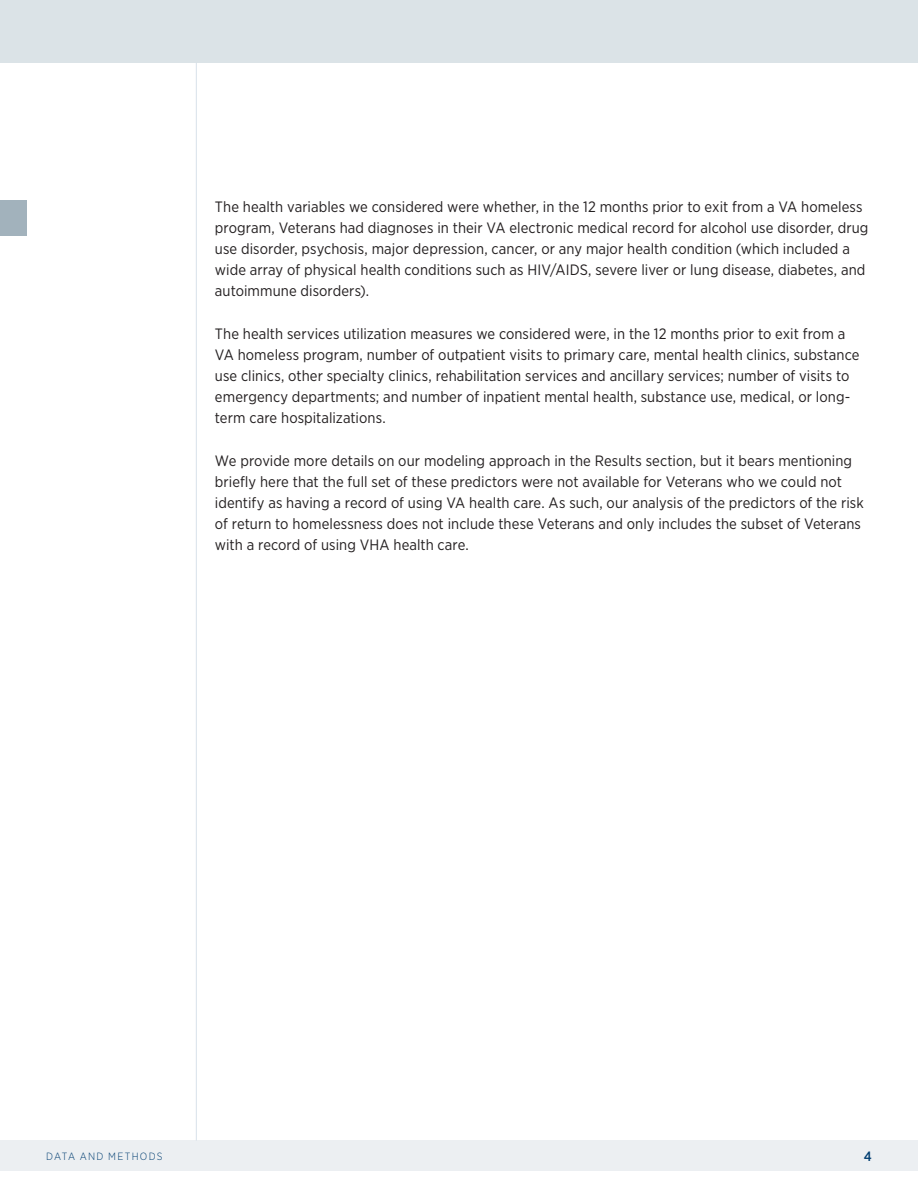
<style>
.page{position:relative;width:918px;height:1188px;background:#fff}
.page>*{position:absolute;margin:0;border:0;box-sizing:border-box;transform-origin:0 0}
.t1{font:15px/21px "Gotham Narrow";letter-spacing:.005em;color:#231f20}
.t2{font:500 13.5px "Gotham Narrow";color:#003d71}
.t3{font:300 10.5px "Gotham Narrow";letter-spacing:.125em;color:#003d71}
</style>
<div class="page">
<div style="left:0;top:1140px;width:918px;height:31px;background:#eceff2"></div>
<div style="left:0;top:0;width:918px;height:63px;background:#dbe3e7"></div>
<div style="left:0;top:200px;width:26px;height:36px;background:#a2b2bc"></div>
<hr style="left:196px;top:63px;width:1px;height:1077px;background:#5d83a8">
<p class="t1" style="left:215px;top:196px;width:655px">The health variables we considered were whether, in the 12 months prior to exit from a VA homeless program, Veterans had diagnoses in their VA electronic medical record for alcohol use disorder, drug use disorder, psychosis, major depression, cancer, or any major health condition (which included a wide array of physical health conditions such as HIV/AIDS, severe liver or lung disease, diabetes, and autoimmune disorders).</p>
<p class="t1" style="left:215px;top:323px;width:646px">The health services utilization measures we considered were, in the 12 months prior to exit from a VA homeless program, number of outpatient visits to primary care, mental health clinics, substance use clinics, other specialty clinics, rehabilitation services and ancillary services; number of visits to emergency departments; and number of inpatient mental health, substance use, medical, or long&shy;term care hospitalizations.</p>
<p class="t1" style="left:215px;top:450px;width:650px">We provide more details on our modeling approach in the Results section, but it bears mentioning briefly here that the full set of these predictors were not available for Veterans who we could not identify as having a record of using VA health care. As such, our analysis of the predictors of the risk of return to homelessness does not include these Veterans and only includes the subset of Veterans with a record of using VHA health care.</p>
<p class="t3" style="left:46px;top:1150px;width:118px">DATA AND METHODS</p>
<p class="t2" style="left:864px;top:1148px;width:10px">4</p>
</div>
